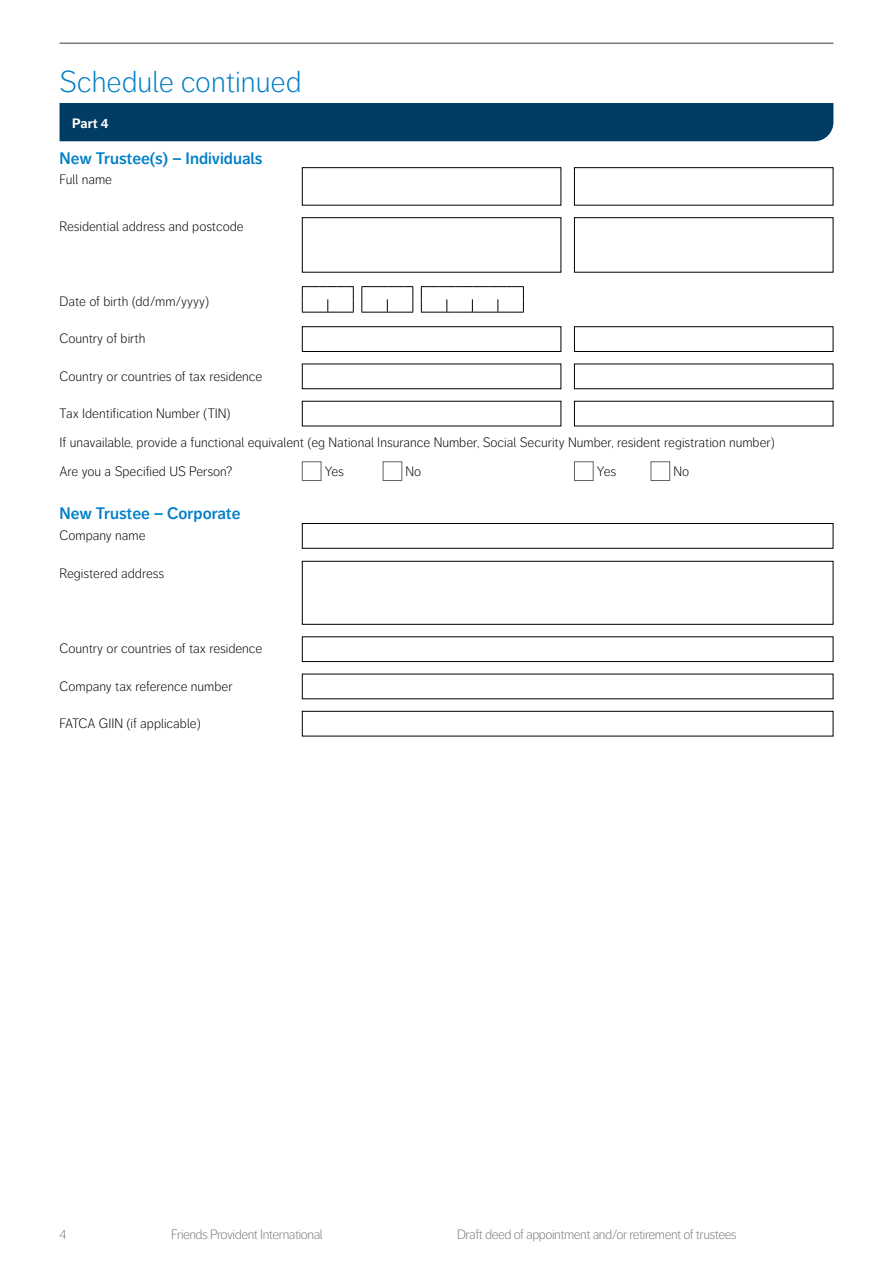
<style>
.page{position:relative;width:893px;height:1263px;background:#fff}
.page>*{position:absolute;margin:0;border:0;box-sizing:border-box;transform-origin:0 0}
.Text_heading_large_l{font:300 30px "Friends Life Dagny";color:#007fc8}
.Text_heading_small_b{font:600 16.5px "Friends Life Dagny";color:#007fc8}
.App_Form{font:300 13.5px "Friends Life Dagny";color:#000}
.t1{font:300 13.5px "Friends Life Dagny";letter-spacing:-.035em;color:#7c7b7b}
.Body_text{font:700 13.5px "Friends Life Dagny";color:#fff}
</style>
<div class="page">
<hr style="left:60px;top:43px;width:773px;height:1px;background:#7c7b7b">
<div style="left:60px;top:103px;width:773px;height:38px;background:#003c64"></div>
<svg style="left:302px;top:286px;width:52px;height:27px"></svg>
<svg style="left:361px;top:286px;width:52px;height:27px"></svg>
<svg style="left:421px;top:286px;width:103px;height:27px"></svg>
<div style="left:302px;top:461px;width:19px;height:20px;background:#fff;border:1px solid #646363"></div>
<div style="left:383px;top:461px;width:19px;height:20px;background:#fff;border:1px solid #646363"></div>
<div style="left:574px;top:461px;width:20px;height:20px;background:#fff;border:1px solid #646363"></div>
<div style="left:651px;top:461px;width:19px;height:20px;background:#fff;border:1px solid #646363"></div>
<div style="left:302px;top:167px;width:259px;height:39px;border:1px solid #000"></div>
<div style="left:574px;top:167px;width:259px;height:39px;border:1px solid #000"></div>
<div style="left:302px;top:217px;width:259px;height:56px;border:1px solid #000"></div>
<div style="left:574px;top:217px;width:259px;height:56px;border:1px solid #000"></div>
<div style="left:302px;top:326px;width:259px;height:26px;border:1px solid #000"></div>
<div style="left:574px;top:326px;width:259px;height:26px;border:1px solid #000"></div>
<div style="left:302px;top:523px;width:531px;height:26px;border:1px solid #000"></div>
<div style="left:302px;top:561px;width:531px;height:64px;border:1px solid #000"></div>
<div style="left:302px;top:636px;width:531px;height:26px;border:1px solid #000"></div>
<div style="left:302px;top:711px;width:531px;height:25px;border:1px solid #000"></div>
<p class="Text_heading_large_l" style="left:60px;top:65px;width:243px">Schedule continued</p>
<p class="Body_text" style="left:72px;top:115px;width:38px">Part 4</p>
<p class="Text_heading_small_b" style="left:60px;top:148px;width:205px">New Trustee(s) – Individuals</p>
<p class="App_Form" style="left:60px;top:172px;width:54px">Full name</p>
<p class="App_Form" style="left:60px;top:218px;width:186px">Residential address and postcode</p>
<p class="App_Form" style="left:60px;top:294px;width:151px">Date of birth (dd/mm/yyyy)</p>
<p class="App_Form" style="left:60px;top:331px;width:88px">Country of birth</p>
<p class="App_Form" style="left:60px;top:368px;width:204px">Country or countries of tax residence</p>
<p class="App_Form" style="left:60px;top:406px;width:173px">Tax Identification Number (TIN)</p>
<p class="App_Form" style="left:60px;top:435px;width:717px">If unavailable, provide a functional equivalent (eg National Insurance Number, Social Security Number, resident registration number)</p>
<p class="App_Form" style="left:60px;top:464px;width:174px">Are you a Specified US Person?</p>
<p class="App_Form" style="left:325px;top:464px;width:21px">Yes</p>
<p class="App_Form" style="left:406px;top:464px;width:17px">No</p>
<p class="App_Form" style="left:597px;top:464px;width:21px">Yes</p>
<p class="App_Form" style="left:673px;top:464px;width:17px">No</p>
<p class="Text_heading_small_b" style="left:60px;top:504px;width:183px">New Trustee – Corporate</p>
<p class="App_Form" style="left:60px;top:528px;width:88px">Company name</p>
<p class="App_Form" style="left:60px;top:566px;width:106px">Registered address</p>
<p class="App_Form" style="left:60px;top:641px;width:204px">Country or countries of tax residence</p>
<p class="App_Form" style="left:60px;top:678px;width:175px">Company tax reference number</p>
<p class="App_Form" style="left:60px;top:716px;width:143px">FATCA GIIN (if applicable)</p>
<p class="t1" style="left:60px;top:1226px;width:8px">4</p>
<p class="t1" style="left:171px;top:1226px;width:153px">Friends Provident International</p>
<p class="t1" style="left:457px;top:1226px;width:281px">Draft deed of appointment and/or retirement of trustees</p>
</div>
